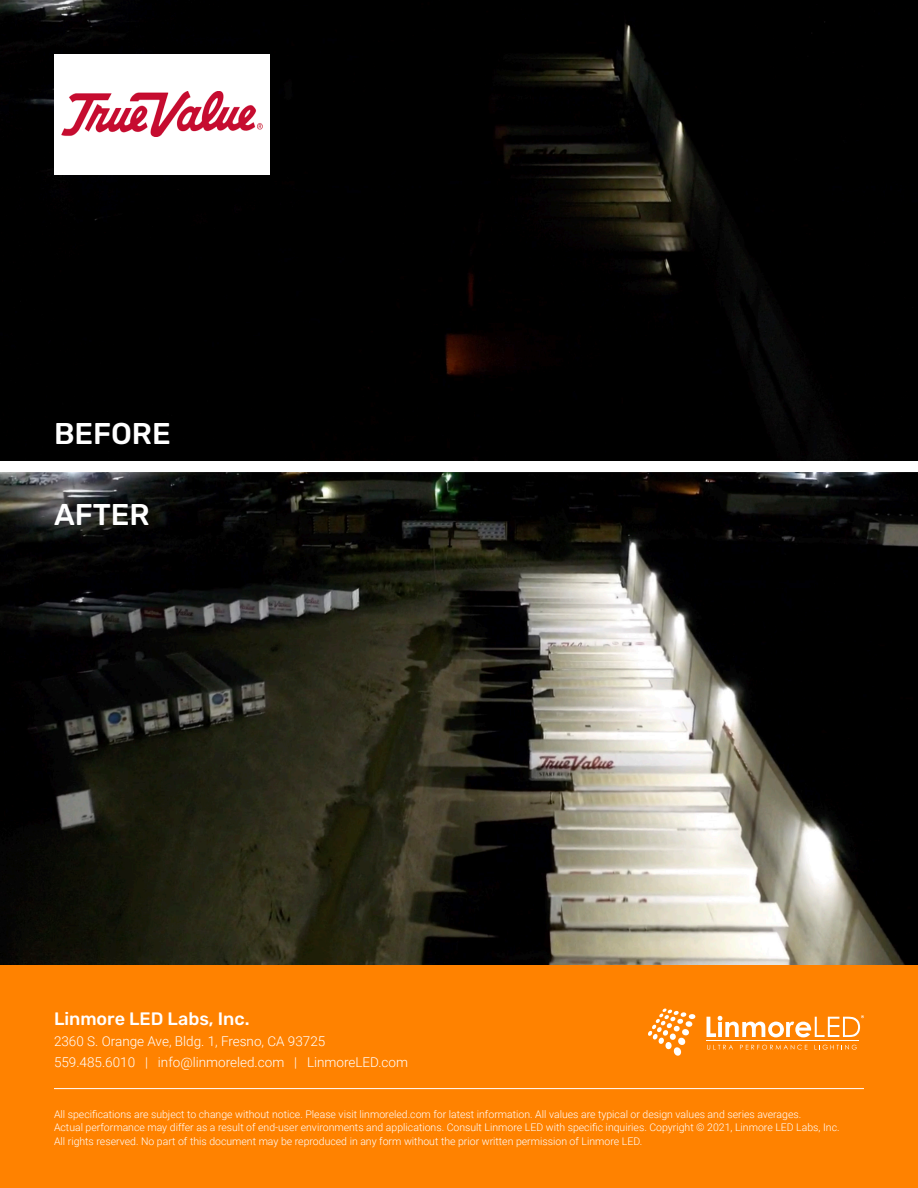
<style>
.page{position:relative;width:918px;height:1188px;background:#fff}
.page>*{position:absolute;margin:0;border:0;box-sizing:border-box;transform-origin:0 0}
.Subhead{font:500 30px "Rubik";color:#fff}
.Heading_14{font:500 18px "Rubik";color:#fff}
.Heading_14-2{font:300 13.5px "Roboto";color:#fff}
.Heading_14-3{font:300 10.5px/13.5px "Roboto";color:#fff}
</style>
<div class="page">
<img style="left:0;top:0;width:918px;height:461px">
<img style="left:0;top:472px;width:918px;height:493px">
<div style="left:0;top:965px;width:918px;height:223px;background:#ff8200"></div>
<hr style="left:54px;top:1088px;width:810px;height:1px;background:#fff">
<svg style="left:648px;top:1009px;width:47px;height:47px"></svg>
<svg style="left:707px;top:1045px;width:26px;height:5px"></svg>
<svg style="left:740px;top:1045px;width:67px;height:5px"></svg>
<svg style="left:814px;top:1045px;width:43px;height:5px"></svg>
<hr style="left:707px;top:1040px;width:152px;height:1px;background:#fff">
<svg style="left:707px;top:1015px;width:157px;height:22px"></svg>
<div style="left:54px;top:54px;width:216px;height:120px;background:#fff"></div>
<img style="left:61px;top:92px;width:202px;height:45px">
<p class="Subhead" style="left:54px;top:417px;width:118px">BEFORE</p>
<p class="Subhead" style="left:54px;top:498px;width:97px">AFTER</p>
<p class="Heading_14" style="left:54px;top:1009px;width:197px">Linmore LED Labs, Inc.</p>
<p class="Heading_14-2" style="left:54px;top:1032px;width:273px">2360 S. Orange Ave, Bldg. 1, Fresno, CA 93725</p>
<p class="Heading_14-2" style="left:54px;top:1053px;width:356px">559.485.6010 | info@linmoreled.com | LinmoreLED.com</p>
<p class="Heading_14-3" style="left:54px;top:1107px;width:749px">All specifications are subject to change without notice. Please visit linmoreled.com for latest information. All values are typical or design values and series averages.</p>
<p class="Heading_14-3" style="left:54px;top:1120px;width:787px">Actual performance may differ as a result of end-user environments and applications. Consult Linmore LED with specific inquiries. Copyright © 2021, Linmore LED Labs, Inc.<br>All rights reserved. No part of this document may be reproduced in any form without the prior written permission of Linmore LED.</p>
</div>
